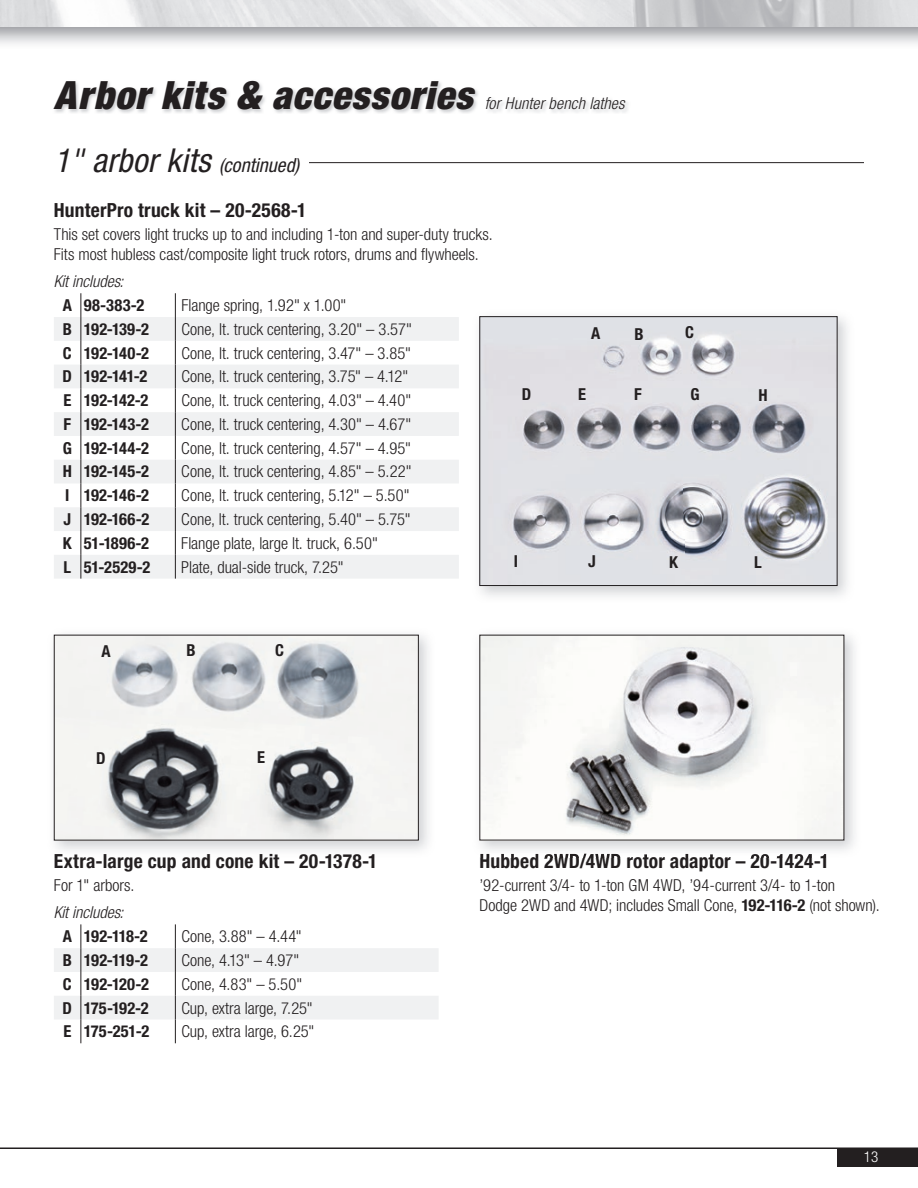
<style>
.page{position:relative;width:918px;height:1188px;background:#fff}
.page>*{position:absolute;margin:0;border:0;box-sizing:border-box;transform-origin:0 0}
.t1{font:italic 900 condensed 39px "Helvetica Neue LT Std";letter-spacing:.025em;color:#231f20}
.t2{font:italic condensed 33px "Helvetica Neue LT Std";letter-spacing:.01em;color:#231f20}
.t3{font:700 condensed 19.5px "Helvetica Neue LT Std";letter-spacing:.01em;color:#231f20}
.t4{font:300 condensed 16.5px/19.8px "Helvetica Neue LT Std";letter-spacing:-.005em;color:#231f20}
.t5{font:700 condensed 16.5px "Helvetica Neue LT Std";letter-spacing:-.01em;color:#231f20}
.t6{font:italic 300 condensed 16.5px "Helvetica Neue LT Std";color:#231f20}
.t7{font:300 condensed 15px "Helvetica Neue LT Std";color:#fff}
.s1{font-size:19.5px}
.s2{font-weight:700}
</style>
<div class="page">
<svg style="left:0;top:0;width:918px;height:27px;fill:#e0e1e3"></svg>
<div style="left:837px;top:1148px;width:81px;height:19px;background:#231f20"></div>
<hr style="left:0;top:1148px;width:918px;height:1px;background:#231f20">
<img style="left:55px;top:82px;width:573px;height:31px">
<img style="left:56px;top:637px;width:361px;height:202px">
<div style="left:54px;top:635px;width:365px;height:206px;border:1px solid #231f20"></div>
<img style="left:479px;top:634px;width:376px;height:223px">
<img style="left:480px;top:854px;width:346px;height:3px">
<img style="left:481px;top:637px;width:361px;height:201px">
<svg style="left:54px;top:317px;width:405px;height:262px;fill:#f0f1f2"></svg>
<svg style="left:175px;top:293px;width:1px;height:286px"></svg>
<svg style="left:80px;top:293px;width:1px;height:286px"></svg>
<img style="left:481px;top:318px;width:355px;height:266px">
<div style="left:479px;top:316px;width:359px;height:270px;border:1px solid #231f20"></div>
<svg style="left:54px;top:924px;width:384px;height:119px"></svg>
<hr style="left:68px;top:162px;width:796px;height:1px;background:#231f20">
<div style="left:54px;top:149px;width:254px;height:23px;background:#fff"></div>
<h1 class="t1" style="left:54px;top:71px;width:420px">Arbor kits &amp; accessories</h1>
<p class="t6" style="left:485px;top:93px;width:141px">for Hunter bench lathes</p>
<h2 class="t2" style="left:54px;top:141px;width:247px">1" arbor kits <span class="s1">(continued)</span></h2>
<p class="t3" style="left:54px;top:198px;width:254px">HunterPro truck kit – 20-2568-1</p>
<p class="t4" style="left:54px;top:224px;width:440px">This set covers light trucks up to and including 1-ton and super-duty trucks.<br>Fits most hubless cast/composite light truck rotors, drums and flywheels.</p>
<p class="t6" style="left:54px;top:271px;width:71px">Kit includes:</p>
<p class="t5" style="left:63px;top:295px;width:83px">A 98-383-2</p>
<p class="t4" style="left:181px;top:295px;width:167px">Flange spring, 1.92" x 1.00"</p>
<p class="t5" style="left:63px;top:319px;width:88px">B 192-139-2</p>
<p class="t4" style="left:181px;top:319px;width:232px">Cone, lt. truck centering, 3.20" – 3.57"</p>
<p class="t5" style="left:63px;top:343px;width:88px">C 192-140-2</p>
<p class="t4" style="left:181px;top:343px;width:231px">Cone, lt. truck centering, 3.47" – 3.85"</p>
<p class="t5" style="left:63px;top:367px;width:86px">D 192-141-2</p>
<p class="t4" style="left:181px;top:366px;width:228px">Cone, lt. truck centering, 3.75" – 4.12"</p>
<p class="t5" style="left:63px;top:390px;width:87px">E 192-142-2</p>
<p class="t4" style="left:181px;top:390px;width:231px">Cone, lt. truck centering, 4.03" – 4.40"</p>
<p class="t5" style="left:64px;top:414px;width:87px">F 192-143-2</p>
<p class="t4" style="left:181px;top:414px;width:231px">Cone, lt. truck centering, 4.30" – 4.67"</p>
<p class="t5" style="left:63px;top:438px;width:88px">G 192-144-2</p>
<p class="t4" style="left:181px;top:438px;width:231px">Cone, lt. truck centering, 4.57" – 4.95"</p>
<p class="t5" style="left:63px;top:462px;width:88px">H 192-145-2</p>
<p class="t4" style="left:181px;top:462px;width:232px">Cone, lt. truck centering, 4.85" – 5.22"</p>
<p class="t5" style="left:65px;top:485px;width:86px">I 192-146-2</p>
<p class="t4" style="left:181px;top:485px;width:230px">Cone, lt. truck centering, 5.12" – 5.50"</p>
<p class="t5" style="left:63px;top:509px;width:87px">J 192-166-2</p>
<p class="t4" style="left:181px;top:509px;width:231px">Cone, lt. truck centering, 5.40" – 5.75"</p>
<p class="t5" style="left:63px;top:533px;width:88px">K 51-1896-2</p>
<p class="t4" style="left:181px;top:533px;width:198px">Flange plate, large lt. truck, 6.50"</p>
<p class="t5" style="left:63px;top:557px;width:88px">L 51-2529-2</p>
<p class="t4" style="left:181px;top:557px;width:164px">Plate, dual-side truck, 7.25"</p>
<p class="t5" style="left:591px;top:324px;width:11px">A</p>
<p class="t5" style="left:635px;top:324px;width:11px">B</p>
<p class="t5" style="left:685px;top:322px;width:10px">C</p>
<p class="t5" style="left:522px;top:384px;width:11px">D</p>
<p class="t5" style="left:578px;top:384px;width:9px">E</p>
<p class="t5" style="left:634px;top:384px;width:9px">F</p>
<p class="t5" style="left:690px;top:384px;width:11px">G</p>
<p class="t5" style="left:759px;top:385px;width:11px">H</p>
<p class="t5" style="left:514px;top:552px;width:6px">I</p>
<p class="t5" style="left:588px;top:552px;width:9px">J</p>
<p class="t5" style="left:669px;top:552px;width:10px">K</p>
<p class="t5" style="left:754px;top:552px;width:9px">L</p>
<p class="t5" style="left:102px;top:641px;width:11px">A</p>
<p class="t5" style="left:186px;top:640px;width:11px">B</p>
<p class="t5" style="left:275px;top:641px;width:10px">C</p>
<p class="t5" style="left:96px;top:749px;width:11px">D</p>
<p class="t5" style="left:257px;top:747px;width:9px">E</p>
<p class="t3" style="left:54px;top:849px;width:325px">Extra-large cup and cone kit – 20-1378-1</p>
<p class="t4" style="left:54px;top:875px;width:82px">For 1" arbors.</p>
<p class="t6" style="left:54px;top:902px;width:71px">Kit includes:</p>
<p class="t5" style="left:63px;top:926px;width:87px">A 192-118-2</p>
<p class="t4" style="left:181px;top:926px;width:122px">Cone, 3.88" – 4.44"</p>
<p class="t5" style="left:63px;top:950px;width:87px">B 192-119-2</p>
<p class="t4" style="left:181px;top:950px;width:119px">Cone, 4.13" – 4.97"</p>
<p class="t5" style="left:63px;top:974px;width:88px">C 192-120-2</p>
<p class="t4" style="left:181px;top:974px;width:122px">Cone, 4.83" – 5.50"</p>
<p class="t5" style="left:63px;top:998px;width:88px">D 175-192-2</p>
<p class="t4" style="left:181px;top:998px;width:133px">Cup, extra large, 7.25"</p>
<p class="t5" style="left:63px;top:1021px;width:87px">E 175-251-2</p>
<p class="t4" style="left:181px;top:1021px;width:134px">Cup, extra large, 6.25"</p>
<p class="t3" style="left:479px;top:849px;width:351px">Hubbed 2WD/4WD rotor adaptor – 20-1424-1</p>
<p class="t4" style="left:479px;top:875px;width:402px">’92-current 3/4- to 1-ton GM 4WD, ’94-current 3/4- to 1-ton<br>Dodge 2WD and 4WD; includes Small Cone, <span class="s2">192-116-2</span> (not shown).</p>
<p class="t7" style="left:864px;top:1148px;width:16px">13</p>
</div>
